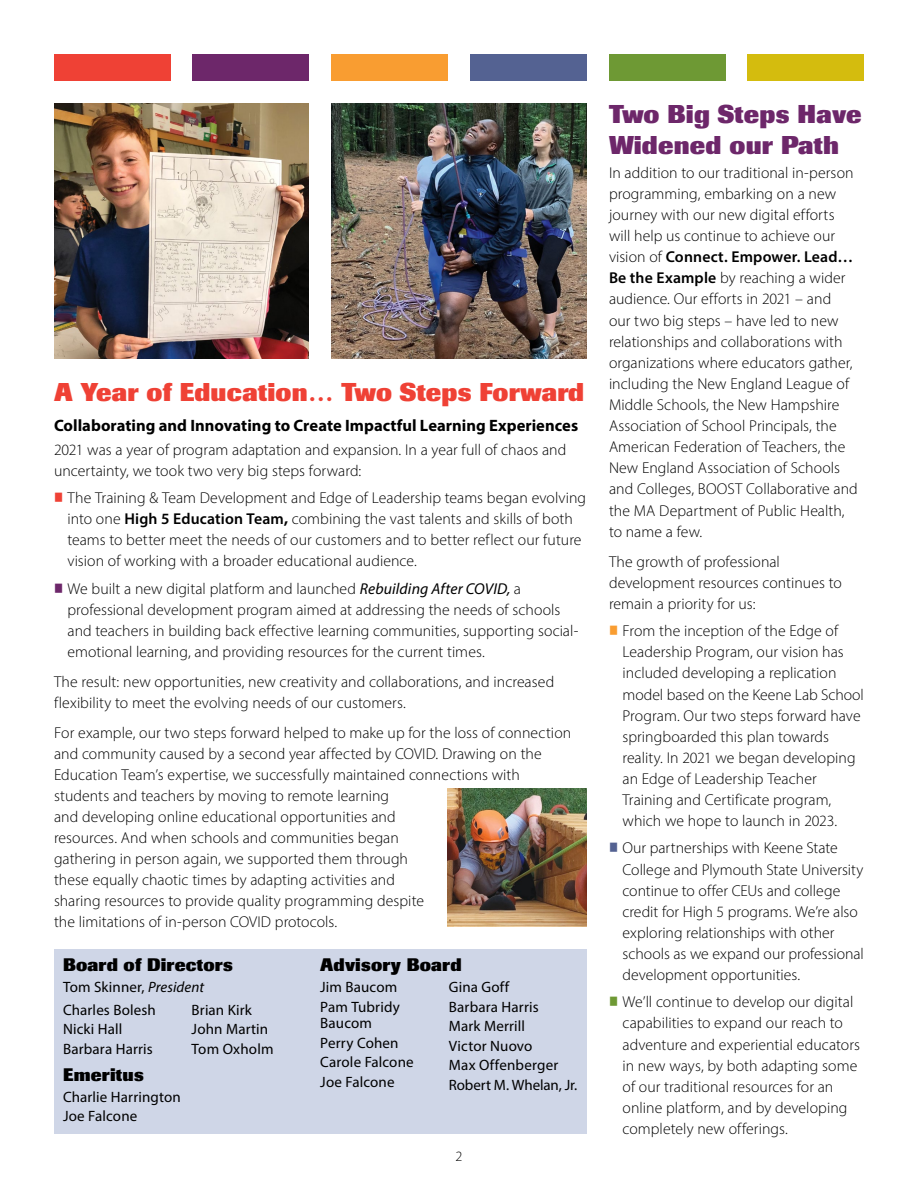
<style>
.page{position:relative;width:918px;height:1188px;background:#fff}
.page>*{position:absolute;margin:0;border:0;box-sizing:border-box;transform-origin:0 0}
.t1{font:800 25.5px "Imago";letter-spacing:.01em;color:#ef4135}
.t2{font:800 25.5px/30.2px "Imago";letter-spacing:.01em;color:#6d276a}
.t3{font:800 18px "Imago";letter-spacing:.015em;color:#000}
.t4{font:700 16.5px "Myriad Pro";color:#000}
.t5{font:300 15.75px/21.1px "Myriad Pro";letter-spacing:.005em;color:#000}
.t6{font:15px/19.5px "Myriad Pro";letter-spacing:.01em;color:#000}
.t7{font:300 14.25px "Myriad Pro";color:#000}
.s1{color:#ef4135}
.s2{font-weight:600}
.s3{font-weight:700}
.s4{color:#6d276a}
.s5{font-weight:400;font-style:italic}
.s6{font-style:italic}
.s7{color:#f99d31}
.s8{color:#546292}
.s9{color:#6e9934}
</style>
<div class="page">
<img style="left:54px;top:104px;width:255px;height:254px">
<img style="left:448px;top:788px;width:138px;height:139px">
<img style="left:332px;top:104px;width:254px;height:254px">
<div style="left:54px;top:950px;width:532px;height:184px;background:#cfd6e7"></div>
<div style="left:54px;top:54px;width:116px;height:27px;background:#ef4135"></div>
<div style="left:332px;top:54px;width:116px;height:27px;background:#f99d31"></div>
<div style="left:193px;top:54px;width:116px;height:27px;background:#6d276a"></div>
<div style="left:470px;top:54px;width:116px;height:27px;background:#546292"></div>
<div style="left:609px;top:54px;width:116px;height:27px;background:#6e9934"></div>
<div style="left:748px;top:54px;width:116px;height:27px;background:#d4bc0e"></div>
<h1 class="t1" style="left:54px;top:377px;width:532px">A Year of Education… Two Steps Forward</h1>
<p class="t4" style="left:54px;top:415px;width:526px">Collaborating and Innovating to Create Impactful Learning Experiences</p>
<p class="t5" style="left:54px;top:439px;width:514px">2021 was a year of program adaptation and expansion. In a year full of chaos and uncertainty, we took two very big steps forward:</p>
<p class="t5" style="left:68px;top:487px;width:520px;text-indent:-14px"><span class="s1">■</span> The Training &amp; Team Development and Edge of Leadership teams began evolving into one <span class="s2">High 5 Education Team</span><span class="s3">,</span> combining the vast talents and skills of both teams to better meet the needs of our customers and to better reflect our future vision of working with a broader educational audience.</p>
<p class="t5" style="left:68px;top:579px;width:512px;text-indent:-14px"><span class="s4">■</span> We built a new digital platform and launched <span class="s5">Rebuilding After COVID,</span> a professional development program aimed at addressing the needs of schools and teachers in building back effective learning communities, supporting social&shy;emotional learning, and providing resources for the current times.</p>
<p class="t5" style="left:54px;top:672px;width:502px">The result: new opportunities, new creativity and collaborations, and increased flexibility to meet the evolving needs of our customers.</p>
<p class="t5" style="left:54px;top:723px;width:519px">For example, our two steps forward helped to make up for the loss of connection and community caused by a second year affected by COVID. Drawing on the Education Team’s expertise, we successfully maintained connections with students and teachers by moving to remote learning<br>and developing online educational opportunities and<br>resources. And when schools and communities began<br>gathering in person again, we supported them through<br>these equally chaotic times by adapting activities and<br>sharing resources to provide quality programming despite<br>the limitations of in-person COVID protocols.</p>
<p class="t3" style="left:63px;top:954px;width:171px">Board of Directors</p>
<p class="t6" style="left:63px;top:976px;width:143px;line-height:22.5px">Tom Skinner, <span class="s6">President<br></span>Charles Bolesh</p>
<p class="t6" style="left:63px;top:1019px;width:91px">Nicki Hall<br>Barbara Harris</p>
<p class="t3" style="left:320px;top:954px;width:143px">Advisory Board</p>
<p class="t6" style="left:320px;top:977px;width:81px">Jim Baucom<br>Pam Tubridy</p>
<p class="t6" style="left:320px;top:1013px;width:95px">Baucom<br>Perry Cohen<br>Carole Falcone<br>Joe Falcone</p>
<p class="t6" style="left:449px;top:977px;width:130px">Gina Goff<br>Barbara Harris<br>Mark Merrill<br>Victor Nuovo<br>Max Offenberger<br>Robert M. Whelan, Jr.</p>
<p class="t6" style="left:192px;top:1000px;width:83px">Brian Kirk<br>John Martin<br>Tom Oxholm</p>
<p class="t3" style="left:63px;top:1063px;width:82px">Emeritus</p>
<p class="t6" style="left:63px;top:1087px;width:119px">Charlie Harrington<br>Joe Falcone</p>
<p class="t7" style="left:456px;top:1148px;width:8px">2</p>
<h1 class="t2" style="left:609px;top:100px;width:254px">Two Big Steps Have<br>Widened our Path</h1>
<p class="t5" style="left:609px;top:162px;width:250px">In addition to our traditional in-person programming, embarking on a new journey with our new digital efforts will help us continue to achieve our vision of <span class="s2">Connect. Empower. Lead… Be the Example</span> by reaching a wider audience. Our efforts in 2021 – and<br>our two big steps – have led to new relationships and collaborations with organizations where educators gather, including the New England League of Middle Schools, the New Hampshire Association of School Principals, the American Federation of Teachers, the New England Association of Schools and Colleges, BOOST Collaborative and the MA Department of Public Health, to name a few.</p>
<p class="t5" style="left:609px;top:551px;width:234px">The growth of professional development resources continues to remain a priority for us:</p>
<p class="t5" style="left:623px;top:620px;width:243px;text-indent:-14px"><span class="s7">■</span> From the inception of the Edge of Leadership Program, our vision has included developing a replication model based on the Keene Lab School Program. Our two steps forward have springboarded this plan towards reality. In 2021 we began developing an Edge of Leadership Teacher Training and Certificate program, which we hope to launch in 2023.</p>
<p class="t5" style="left:623px;top:837px;width:243px;text-indent:-14px"><span class="s8">■</span> Our partnerships with Keene State College and Plymouth State University continue to offer CEUs and college credit for High 5 programs. We’re also exploring relationships with other schools as we expand our professional development opportunities.</p>
<p class="t5" style="left:623px;top:991px;width:239px;text-indent:-14px"><span class="s9">■</span> We’ll continue to develop our digital capabilities to expand our reach to adventure and experiential educators in new ways, by both adapting some of our traditional resources for an online platform, and by developing completely new offerings.</p>
</div>
